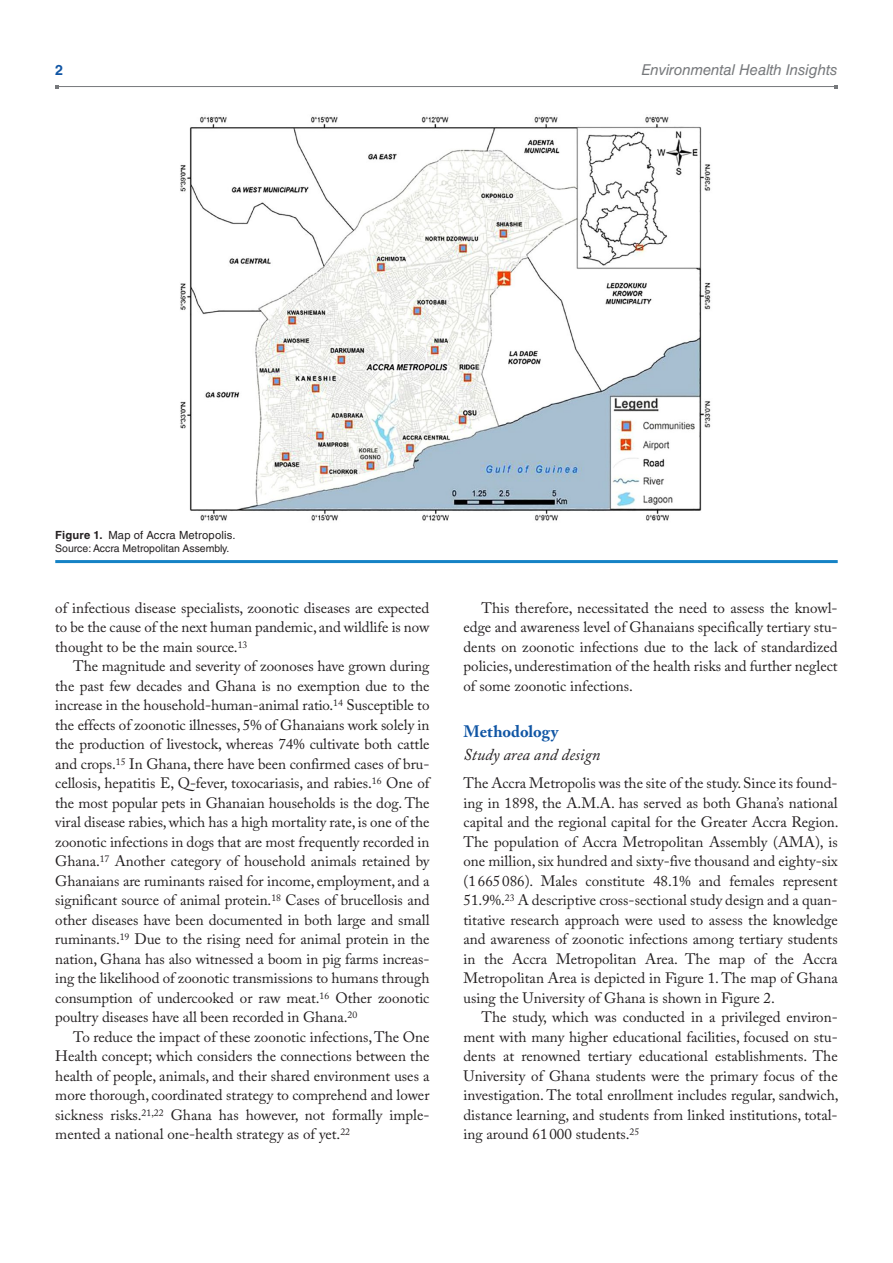
<style>
.page{position:relative;width:893px;height:1263px;background:#fff}
.page>*{position:absolute;margin:0;border:0;box-sizing:border-box;transform-origin:0 0}
.t1{font:italic 16.5px "Adobe Caslon Pro";color:#231f20}
.t2{font:700 16.5px "Adobe Caslon Pro";color:#1055a4}
.t3{font:15px/19.5px "Adobe Caslon Pro";color:#231f20;text-align:justify}
.t4{font:italic 15px "Helvetica LT Std";letter-spacing:-.005em;color:#76787b}
.t5{font:700 14.25px "Helvetica LT Std";color:#1055a4}
.t6{font:11.25px "Helvetica LT Std";letter-spacing:.015em;color:#231f20}
.t7{font:10.5px "Helvetica LT Std";color:#231f20}
.s1{font-weight:700}
</style>
<div class="page">
<hr style="left:57px;top:86px;width:779px;height:1px;background:#76787b">
<hr style="left:55px;top:560px;width:783px;height:3px;background:#1582c5">
<img style="left:180px;top:115px;width:531px;height:406px">
<p class="t5" style="left:55px;top:61px;width:9px">2</p>
<p class="t4" style="left:641px;top:61px;width:198px">Environmental Health Insights</p>
<p class="t6" style="left:55px;top:529px;width:182px"><span class="s1">Figure 1.</span> Map of Accra Metropolis.</p>
<p class="t7" style="left:55px;top:542px;width:176px">Source: Accra Metropolitan Assembly.</p>
<p class="t3" style="left:55px;top:598px;width:376px">of infectious disease specialists, zoonotic diseases are expected to be the cause of the next human pandemic, and wildlife is now thought to be the main source.<sup>13</sup></p>
<p class="t3" style="left:55px;top:656px;width:376px;text-indent:18px">The magnitude and severity of zoonoses have grown during the past few decades and Ghana is no exemption due to the increase in the household-human-animal ratio.<sup>14</sup> Susceptible to the effects of zoonotic illnesses, 5% of Ghanaians work solely in the production of livestock, whereas 74% cultivate both cattle and crops.<sup>15</sup> In Ghana, there have been confirmed cases of bru&shy;cellosis, hepatitis E, Q-fever, toxocariasis, and rabies.<sup>16</sup> One of the most popular pets in Ghanaian households is the dog. The viral disease rabies, which has a high mortality rate, is one of the zoonotic infections in dogs that are most frequently recorded in Ghana.<sup>17</sup> Another category of household animals retained by Ghanaians are ruminants raised for income, employment, and a significant source of animal protein.<sup>18</sup> Cases of brucellosis and other diseases have been documented in both large and small ruminants.<sup>19</sup> Due to the rising need for animal protein in the nation, Ghana has also witnessed a boom in pig farms increas&shy;ing the likelihood of zoonotic transmissions to humans through consumption of undercooked or raw meat.<sup>16</sup> Other zoonotic poultry diseases have all been recorded in Ghana.<sup>20</sup></p>
<p class="t3" style="left:55px;top:1027px;width:376px;text-indent:18px">To reduce the impact of these zoonotic infections, The One Health concept; which considers the connections between the health of people, animals, and their shared environment uses a more thorough, coordinated strategy to comprehend and lower sickness risks.<sup>21,22</sup> Ghana has however, not formally imple&shy;mented a national one-health strategy as of yet.<sup>22</sup></p>
<p class="t3" style="left:463px;top:598px;width:376px;text-indent:18px">This therefore, necessitated the need to assess the knowl&shy;edge and awareness level of Ghanaians specifically tertiary stu&shy;dents on zoonotic infections due to the lack of standardized policies, underestimation of the health risks and further neglect of some zoonotic infections.</p>
<p class="t2" style="left:463px;top:722px;width:96px">Methodology</p>
<p class="t1" style="left:463px;top:744px;width:138px">Study area and design</p>
<p class="t3" style="left:463px;top:773px;width:377px">The Accra Metropolis was the site of the study. Since its found&shy;ing in 1898, the A.M.A. has served as both Ghana’s national capital and the regional capital for the Greater Accra Region.<br>The population of Accra Metropolitan Assembly (AMA), is one million, six hundred and sixty-five thousand and eighty-six (1665 086). Males constitute 48.1% and females represent 51.9%.<sup>23</sup> A descriptive cross-sectional study design and a quan&shy;titative research approach were used to assess the knowledge and awareness of zoonotic infections among tertiary students in the Accra Metropolitan Area. The map of the Accra Metropolitan Area is depicted in Figure 1. The map of Ghana using the University of Ghana is shown in Figure 2.</p>
<p class="t3" style="left:463px;top:1007px;width:377px;text-indent:18px">The study, which was conducted in a privileged environ&shy;ment with many higher educational facilities, focused on stu&shy;dents at renowned tertiary educational establishments. The University of Ghana students were the primary focus of the investigation. The total enrollment includes regular, sandwich, distance learning, and students from linked institutions, total&shy;ing around 61000 students.<sup>25</sup></p>
</div>
